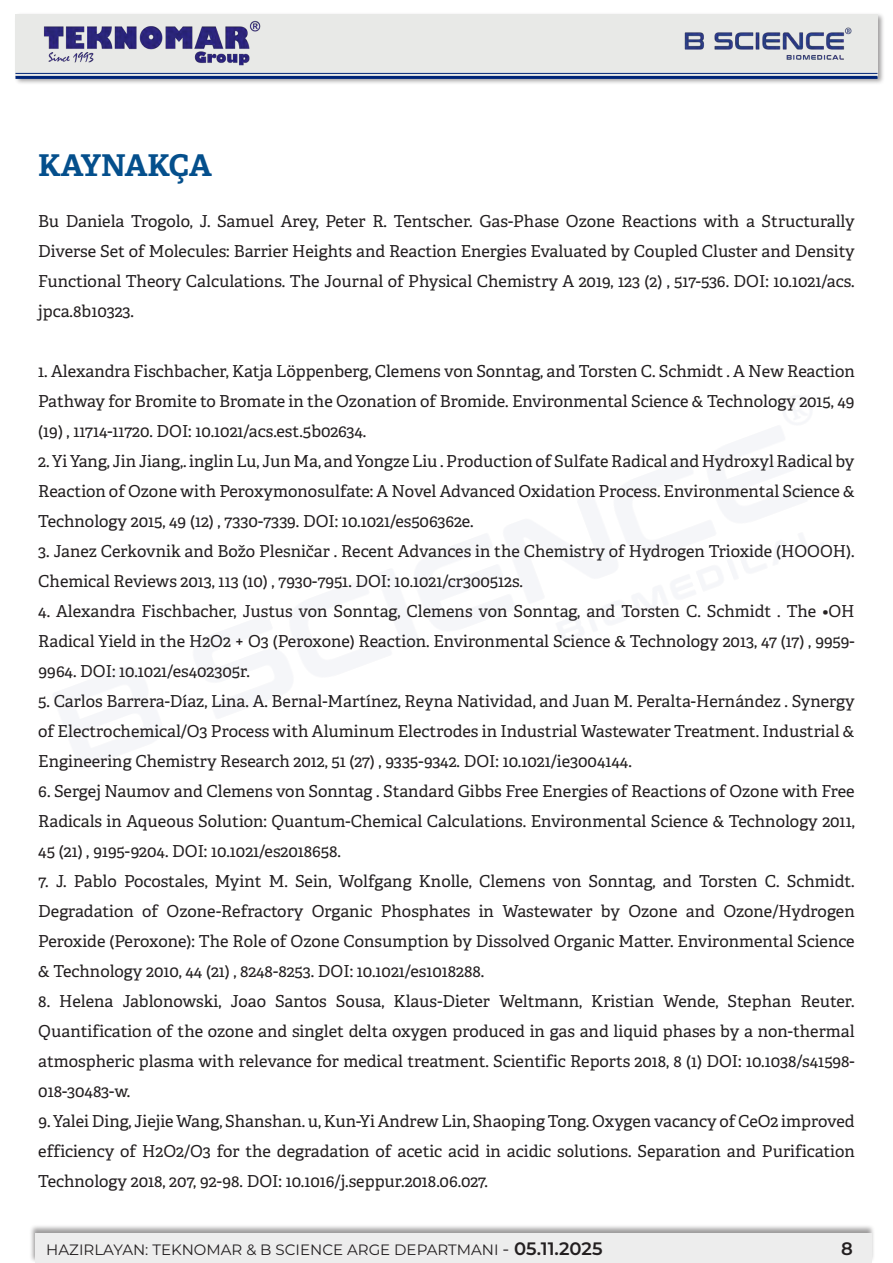
<style>
.page{position:relative;width:893px;height:1263px;background:#fff}
.page>*{position:absolute;margin:0;border:0;box-sizing:border-box;transform-origin:0 0}
.t1{font:700 30px "Adelle";color:#044f8c}
.t2{font:600 18px "Montserrat";color:#231f20}
.t3{font:16.5px/30px "Adelle";color:#231f20;text-align:justify}
.t4{font:15px "Montserrat";color:#231f20}
.s1{font-size:18px}
.s2{font-weight:600;font-size:18px}
</style>
<div class="page">
<div style="left:14px;top:13px;width:871px;height:72px;background:#231f20;opacity:.44"></div>
<div style="left:15px;top:14px;width:862px;height:63px;background:#e8e9e7"></div>
<img style="left:44px;top:20px;width:217px;height:45px">
<img style="left:684px;top:27px;width:168px;height:33px">
<hr style="left:15px;top:73px;width:862px;height:1px;background:#002578">
<hr style="left:15px;top:76px;width:862px;height:3px;background:#002578">
<div style="left:29px;top:1224px;width:846px;height:39px;background:#231f20;opacity:.44"></div>
<div style="left:35px;top:1233px;width:837px;height:30px;background:#ededed"></div>
<p class="t1" style="left:38px;top:146px;width:175px">KAYNAKÇA</p>
<p class="t3" style="left:38px;top:207px;width:818px">Bu Daniela Trogolo, J. Samuel Arey, Peter R. Tentscher. Gas-Phase Ozone Reactions with a Structurally Diverse Set of Molecules: Barrier Heights and Reaction Energies Evaluated by Coupled Cluster and Density Functional Theory Calculations. The Journal of Physical Chemistry A 2019, 123 (2) , 517-536. DOI: 10.1021/acs. jpca.8b10323.</p>
<p class="t3" style="left:38px;top:357px;width:818px">1. Alexandra Fischbacher, Katja Löppenberg, Clemens von Sonntag, and Torsten C. Schmidt . A New Reaction Pathway for Bromite to Bromate in the Ozonation of Bromide. Environmental Science &amp; Technology 2015, 49 (19) , 11714-11720. DOI: 10.1021/acs.est.5b02634.</p>
<p class="t3" style="left:38px;top:447px;width:818px">2. Yi Yang, Jin Jiang,. inglin Lu, Jun Ma, and Yongze Liu . Production of Sulfate Radical and Hydroxyl Radical by Reaction of Ozone with Peroxymonosulfate: A Novel Advanced Oxidation Process. Environmental Science &amp; Technology 2015, 49 (12) , 7330-7339. DOI: 10.1021/es506362e.</p>
<p class="t3" style="left:38px;top:537px;width:818px">3. Janez Cerkovnik and Božo Plesničar . Recent Advances in the Chemistry of Hydrogen Trioxide (HOOOH).<br>Chemical Reviews 2013, 113 (10) , 7930-7951. DOI: 10.1021/cr300512s.</p>
<p class="t3" style="left:38px;top:597px;width:818px">4. Alexandra Fischbacher, Justus von Sonntag, Clemens von Sonntag, and Torsten C. Schmidt . The •OH Radical Yield in the H2O2 + O3 (Peroxone) Reaction. Environmental Science &amp; Technology 2013, 47 (17) , 9959- 9964. DOI: 10.1021/es402305r.</p>
<p class="t3" style="left:38px;top:687px;width:818px">5. Carlos Barrera-Díaz, Lina. A. Bernal-Martínez, Reyna Natividad, and Juan M. Peralta-Hernández . Synergy of Electrochemical/O3 Process with Aluminum Electrodes in Industrial Wastewater Treatment. Industrial &amp; Engineering Chemistry Research 2012, 51 (27) , 9335-9342. DOI: 10.1021/ie3004144.</p>
<p class="t3" style="left:38px;top:777px;width:818px">6. Sergej Naumov and Clemens von Sonntag . Standard Gibbs Free Energies of Reactions of Ozone with Free Radicals in Aqueous Solution: Quantum-Chemical Calculations. Environmental Science &amp; Technology 2011, 45 (21) , 9195-9204. DOI: 10.1021/es2018658.</p>
<p class="t3" style="left:38px;top:867px;width:818px">7. J. Pablo Pocostales, Myint M. Sein, Wolfgang Knolle, Clemens von Sonntag, and Torsten C. Schmidt.<br>Degradation of Ozone-Refractory Organic Phosphates in Wastewater by Ozone and Ozone/Hydrogen Peroxide (Peroxone): The Role of Ozone Consumption by Dissolved Organic Matter. Environmental Science &amp; Technology 2010, 44 (21) , 8248-8253. DOI: 10.1021/es1018288.</p>
<p class="t3" style="left:38px;top:987px;width:818px">8. Helena Jablonowski, Joao Santos Sousa, Klaus-Dieter Weltmann, Kristian Wende, Stephan Reuter.<br>Quantification of the ozone and singlet delta oxygen produced in gas and liquid phases by a non-thermal atmospheric plasma with relevance for medical treatment. Scientific Reports 2018, 8 (1) DOI: 10.1038/s41598- 018-30483-w.</p>
<p class="t3" style="left:38px;top:1107px;width:818px">9. Yalei Ding, Jiejie Wang, Shanshan. u, Kun-Yi Andrew Lin, Shaoping Tong. Oxygen vacancy of CeO2 improved efficiency of H2O2/O3 for the degradation of acetic acid in acidic solutions. Separation and Purification Technology 2018, 207, 92-98. DOI: 10.1016/j.seppur.2018.06.027.</p>
<p class="t4" style="left:46px;top:1239px;width:558px">HAZIRLAYAN: TEKNOMAR &amp; B SCIENCE ARGE DEPARTMANI <span class="s1">-</span> <span class="s2">05.11.2025</span></p>
<p class="t2" style="left:841px;top:1236px;width:13px">8</p>
</div>
